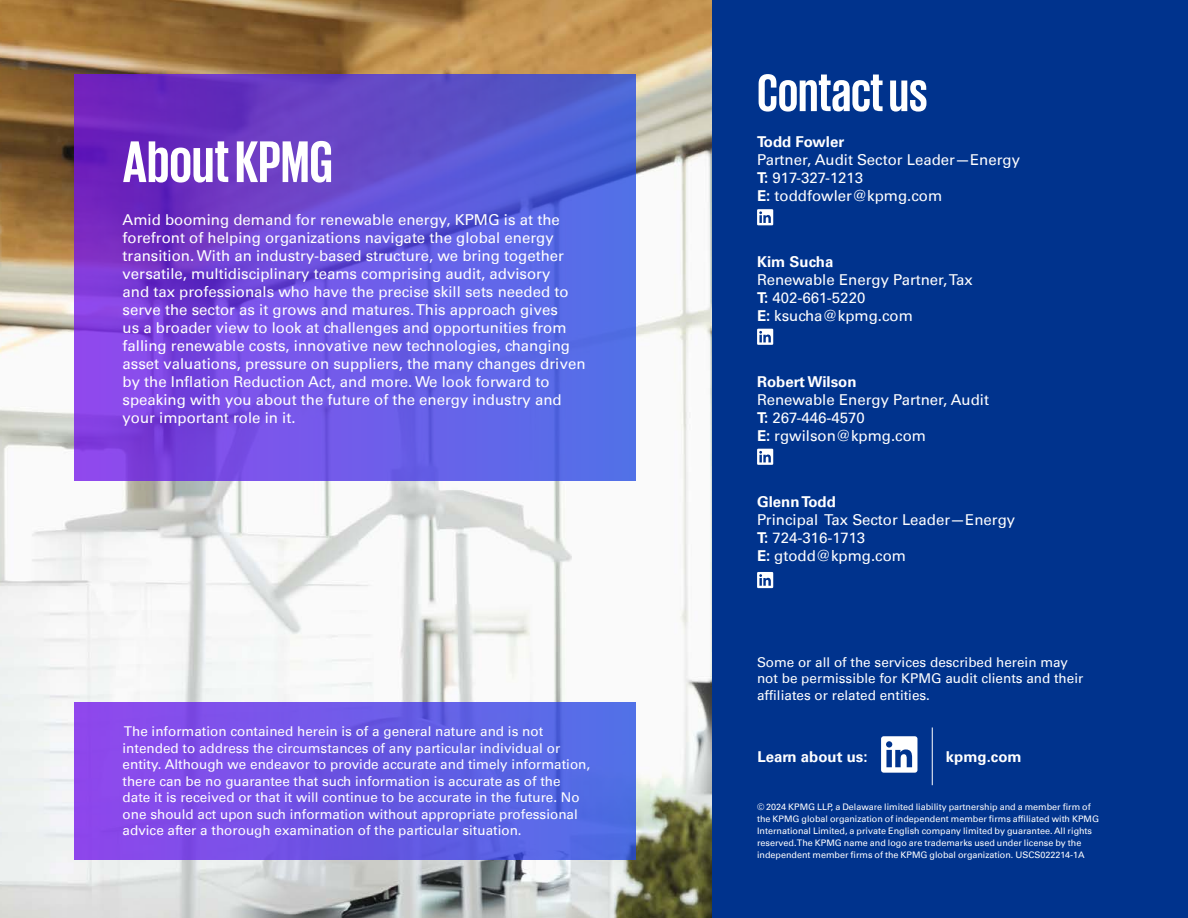
<style>
.page{position:relative;width:1188px;height:918px;background:#fff}
.page>*{position:absolute;margin:0;border:0;box-sizing:border-box;transform-origin:0 0}
.t1{font:700 60px "KPMG";color:#fff}
.t2{font:700 54px "KPMG";color:#fff}
.t3{font:15px/18px "Univers 55 Roman";color:#fff}
.t4{font:700 15px "Univers 65";color:#fff}
.t5{font:13.5px/16.5px "Univers 55 Roman";color:#fff}
.t6{font:9px/12px "Univers 55 Roman";color:#fff}
.s1{font-family:"Univers 65";font-weight:700}
</style>
<div class="page">
<img style="left:0;top:0;width:713px;height:918px">
<svg style="left:75px;top:75px;width:560px;height:406px;background:#6a4dd8"></svg>
<div style="left:75px;top:702px;width:560px;height:157px;background:linear-gradient(to right,#8d45ea,#4b6ce1)"></div>
<div style="left:713px;top:0;width:475px;height:918px;background:#00338d"></div>
<div style="left:881px;top:736px;width:36px;height:37px;background:#fff;border-radius:3px"></div>
<svg style="left:886px;top:741px;width:26px;height:26px"></svg>
<hr style="left:932px;top:727px;width:1px;height:58px;background:#fff">
<div style="left:757px;top:209px;width:16px;height:16px;background:#fff"></div>
<svg style="left:759px;top:211px;width:12px;height:12px"></svg>
<svg style="left:757px;top:329px;width:16px;height:16px"></svg>
<svg style="left:759px;top:331px;width:12px;height:11px"></svg>
<svg style="left:757px;top:449px;width:16px;height:16px"></svg>
<svg style="left:759px;top:451px;width:12px;height:11px"></svg>
<div style="left:757px;top:572px;width:16px;height:16px;background:#fff"></div>
<svg style="left:759px;top:574px;width:12px;height:12px"></svg>
<h1 class="t1" style="left:123px;top:132px;width:212px">About KPMG</h1>
<p class="t3" style="left:123px;top:211px;width:464px">Amid booming demand for renewable energy, KPMG is at the forefront of helping organizations navigate the global energy transition. With an industry-based structure, we bring together versatile, multidisciplinary teams comprising audit, advisory<br>and tax professionals who have the precise skill sets needed to serve the sector as it grows and matures. This approach gives<br>us a broader view to look at challenges and opportunities from falling renewable costs, innovative new technologies, changing asset valuations, pressure on suppliers, the many changes driven by the Inflation Reduction Act, and more. We look forward to speaking with you about the future of the energy industry and your important role in it.</p>
<p class="t5" style="left:123px;top:723px;width:469px">The information contained herein is of a general nature and is not intended to address the circumstances of any particular individual or entity. Although we endeavor to provide accurate and timely information, there can be no guarantee that such information is accurate as of the date it is received or that it will continue to be accurate in the future. No one should act upon such information without appropriate professional advice after a thorough examination of the particular situation.</p>
<h2 class="t2" style="left:757px;top:66px;width:172px">Contact us</h2>
<p class="t4" style="left:757px;top:133px;width:89px">Todd Fowler</p>
<p class="t3" style="left:757px;top:151px;width:265px">Partner, Audit Sector Leader—Energy<br><span class="s1">T:</span> 917-327-1213<br><span class="s1">E:</span> toddfowler@kpmg.com</p>
<p class="t4" style="left:757px;top:253px;width:78px">Kim Sucha</p>
<p class="t3" style="left:757px;top:271px;width:217px">Renewable Energy Partner, Tax<br><span class="s1">T:</span> 402-661-5220<br><span class="s1">E:</span> ksucha@kpmg.com</p>
<p class="t4" style="left:757px;top:373px;width:101px">Robert Wilson</p>
<p class="t3" style="left:757px;top:391px;width:234px">Renewable Energy Partner, Audit<br><span class="s1">T:</span> 267-446-4570<br><span class="s1">E:</span> rgwilson@kpmg.com</p>
<p class="t4" style="left:757px;top:493px;width:80px">Glenn Todd</p>
<p class="t3" style="left:757px;top:511px;width:260px">Principal Tax Sector Leader—Energy<br><span class="s1">T:</span> 724-316-1713<br><span class="s1">E:</span> gtodd@kpmg.com</p>
<p class="t5" style="left:757px;top:654px;width:328px">Some or all of the services described herein may not be permissible for KPMG audit clients and their affiliates or related entities.</p>
<p class="t4" style="left:757px;top:748px;width:112px">Learn about us:</p>
<p class="t4" style="left:946px;top:748px;width:77px">kpmg.com</p>
<p class="t6" style="left:757px;top:800px;width:344px">© 2024 KPMG LLP, a Delaware limited liability partnership and a member firm of the KPMG global organization of independent member firms affiliated with KPMG International Limited, a private English company limited by guarantee. All rights reserved. The KPMG name and logo are trademarks used under license by the independent member firms of the KPMG global organization. USCS022214-1A</p>
</div>
